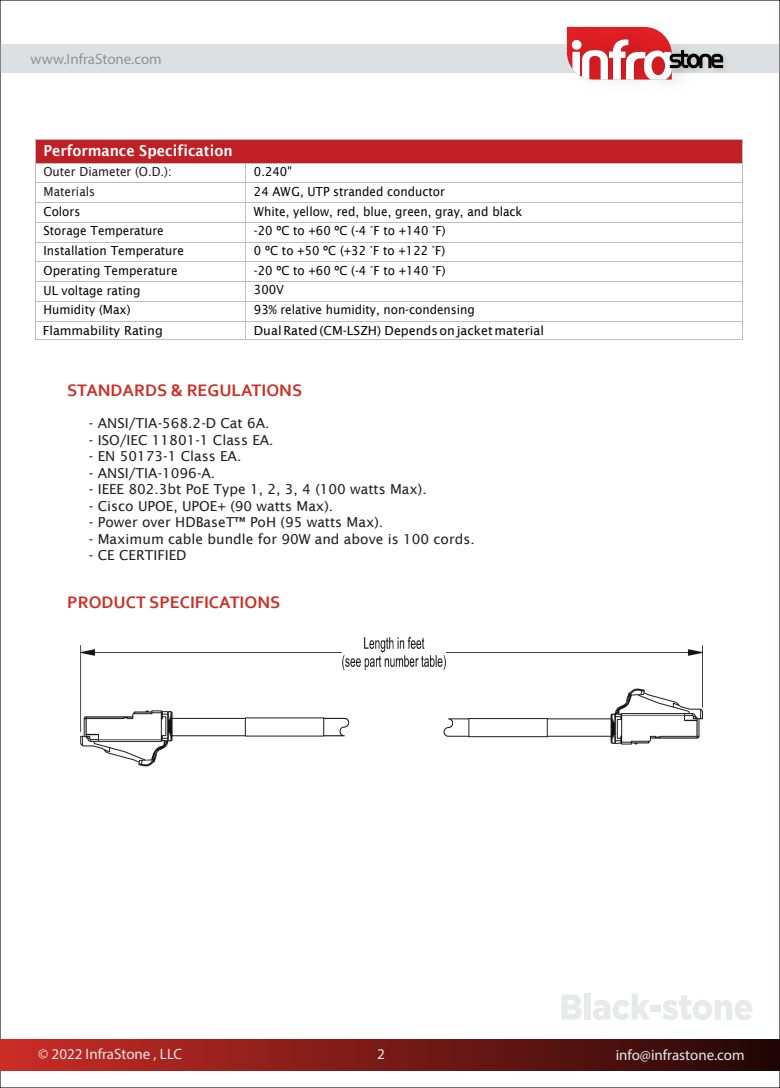
<style>
.page{position:relative;width:780px;height:1088px;background:#fff}
.page>*{position:absolute;margin:0;border:0;box-sizing:border-box;transform-origin:0 0}
.t1{font:700 17.5px "Corbel";color:#cc3127}
.t2{font:15px "Myriad Pro";color:#e6e7e9}
.t3{font:600 15px "Lucida Sans";letter-spacing:.005em;color:#fff;scale:.94 1}
.t4{font:15px "Myriad Pro";color:#929294}
.t5{font:13.75px "Lucida Sans";color:#231f20}
.t6{font:12.5px "Lucida Sans";color:#040503;scale:.94 1}
.t7{font:12.5px "Lucida Sans";color:#040503}
.t8{font:12.5px "Lucida Sans";color:#1f1c1d;scale:.94 1}
</style>
<div class="page">
<div style="left:0;top:45px;width:780px;height:28px;background:#dce0e2"></div>
<img style="left:723px;top:57px;width:3px;height:13px">
<svg style="left:567px;top:27px;width:156px;height:53px"></svg>
<div style="left:0;top:1039px;width:780px;height:32px;background:linear-gradient(to right,#cb2c27,#240707)"></div>
<svg style="left:561px;top:994px;width:21px;height:25px"></svg>
<div style="left:584px;top:993px;width:6px;height:26px;background:#e7eaeb"></div>
<svg style="left:593px;top:993px;width:57px;height:27px"></svg>
<div style="left:650px;top:1005px;width:11px;height:6px;background:#e7eaeb"></div>
<svg style="left:663px;top:995px;width:89px;height:25px"></svg>
<img style="left:81px;top:637px;width:622px;height:130px">
<div style="left:36px;top:140px;width:705px;height:23px;background:#c02025"></div>
<hr style="left:36px;top:139px;width:705px;height:1px;background:#bfbebe">
<hr style="left:36px;top:163px;width:209px;height:1px;background:#bfbebe">
<hr style="left:246px;top:163px;width:495px;height:1px;background:#bfbebe">
<hr style="left:36px;top:183px;width:209px;height:1px;background:#bfbebe">
<hr style="left:246px;top:183px;width:495px;height:1px;background:#bfbebe">
<hr style="left:36px;top:202px;width:209px;height:1px;background:#bfbebe">
<hr style="left:246px;top:202px;width:495px;height:1px;background:#bfbebe">
<hr style="left:36px;top:222px;width:209px;height:1px;background:#bfbebe">
<hr style="left:246px;top:222px;width:495px;height:1px;background:#bfbebe">
<hr style="left:36px;top:242px;width:209px;height:1px;background:#bfbebe">
<hr style="left:246px;top:242px;width:495px;height:1px;background:#bfbebe">
<hr style="left:36px;top:261px;width:209px;height:1px;background:#bfbebe">
<hr style="left:246px;top:261px;width:495px;height:1px;background:#bfbebe">
<hr style="left:36px;top:281px;width:209px;height:1px;background:#bfbebe">
<hr style="left:246px;top:281px;width:495px;height:1px;background:#bfbebe">
<hr style="left:36px;top:301px;width:209px;height:1px;background:#bfbebe">
<hr style="left:246px;top:301px;width:495px;height:1px;background:#bfbebe">
<hr style="left:36px;top:321px;width:209px;height:1px;background:#bfbebe">
<hr style="left:232px;top:321px;width:509px;height:1px;background:#bfbebe">
<svg style="left:35px;top:139px;width:1px;height:200px"></svg>
<hr style="left:35px;top:339px;width:197px;height:1px;background:#bfbebe">
<svg style="left:245px;top:163px;width:1px;height:176px"></svg>
<hr style="left:232px;top:339px;width:510px;height:1px;background:#bfbebe">
<svg style="left:741px;top:139px;width:2px;height:201px"></svg>
<p class="t4" style="left:31px;top:50px;width:133px">www.InfraStone.com</p>
<p class="t3" style="left:44px;top:142px;width:203px">Performance Specification</p>
<p class="t8" style="left:44px;top:165px;width:138px">Outer Diameter (O.D.):</p>
<p class="t6" style="left:254px;top:164px;width:42px">0.240"</p>
<p class="t8" style="left:44px;top:184px;width:57px">Materials</p>
<p class="t6" style="left:254px;top:184px;width:205px">24 AWG, UTP stranded conductor</p>
<p class="t6" style="left:44px;top:204px;width:41px">Colors</p>
<p class="t6" style="left:254px;top:204px;width:287px">White, yellow, red, blue, green, gray, and black</p>
<p class="t6" style="left:44px;top:224px;width:129px">Storage Temperature</p>
<p class="t6" style="left:254px;top:224px;width:205px">-20 ºC to +60 ºC (-4 °F to +140 °F)</p>
<p class="t6" style="left:44px;top:243px;width:151px">Installation Temperature</p>
<p class="t6" style="left:254px;top:243px;width:205px">0 ºC to +50 ºC (+32 °F to +122 °F)</p>
<p class="t6" style="left:44px;top:263px;width:144px">Operating Temperature</p>
<p class="t6" style="left:254px;top:263px;width:205px">-20 ºC to +60 ºC (-4 °F to +140 °F)</p>
<p class="t6" style="left:44px;top:283px;width:105px">UL voltage rating</p>
<p class="t6" style="left:254px;top:283px;width:33px">300V</p>
<p class="t6" style="left:44px;top:303px;width:94px">Humidity (Max)</p>
<p class="t6" style="left:254px;top:302px;width:236px">93% relative humidity, non-condensing</p>
<p class="t7" style="left:43px;top:323px;width:122px">Flammability Rating</p>
<p class="t7" style="left:254px;top:323px;width:291px">Dual Rated (CM-LSZH) Depends on jacket material</p>
<h1 class="t1" style="left:67px;top:380px;width:236px">STANDARDS &amp; REGULATIONS</h1>
<p class="t5" style="left:89px;top:416px;width:182px">- ANSI/TIA-568.2-D Cat 6A.</p>
<p class="t5" style="left:89px;top:432px;width:186px">- ISO/IEC 11801-1 Class EA.</p>
<p class="t5" style="left:89px;top:449px;width:154px">- EN 50173-1 Class EA.</p>
<p class="t5" style="left:89px;top:465px;width:128px">- ANSI/TIA-1096-A.</p>
<p class="t5" style="left:89px;top:482px;width:339px">- IEEE 802.3bt PoE Type 1, 2, 3, 4 (100 watts Max).</p>
<p class="t5" style="left:89px;top:498px;width:246px">- Cisco UPOE, UPOE+ (90 watts Max).</p>
<p class="t5" style="left:89px;top:515px;width:296px">- Power over HDBaseT™ PoH (95 watts Max).</p>
<p class="t5" style="left:89px;top:531px;width:387px">- Maximum cable bundle for 90W and above is 100 cords.</p>
<p class="t5" style="left:89px;top:548px;width:99px">- CE CERTIFIED</p>
<h1 class="t1" style="left:67px;top:591px;width:214px">PRODUCT SPECIFICATIONS</h1>
<p class="t2" style="left:38px;top:1045px;width:145px">© 2022 InfraStone , LLC</p>
<p class="t2" style="left:377px;top:1044px;width:9px">2</p>
<p class="t2" style="left:615px;top:1046px;width:130px">info@infrastone.com</p>
</div>
